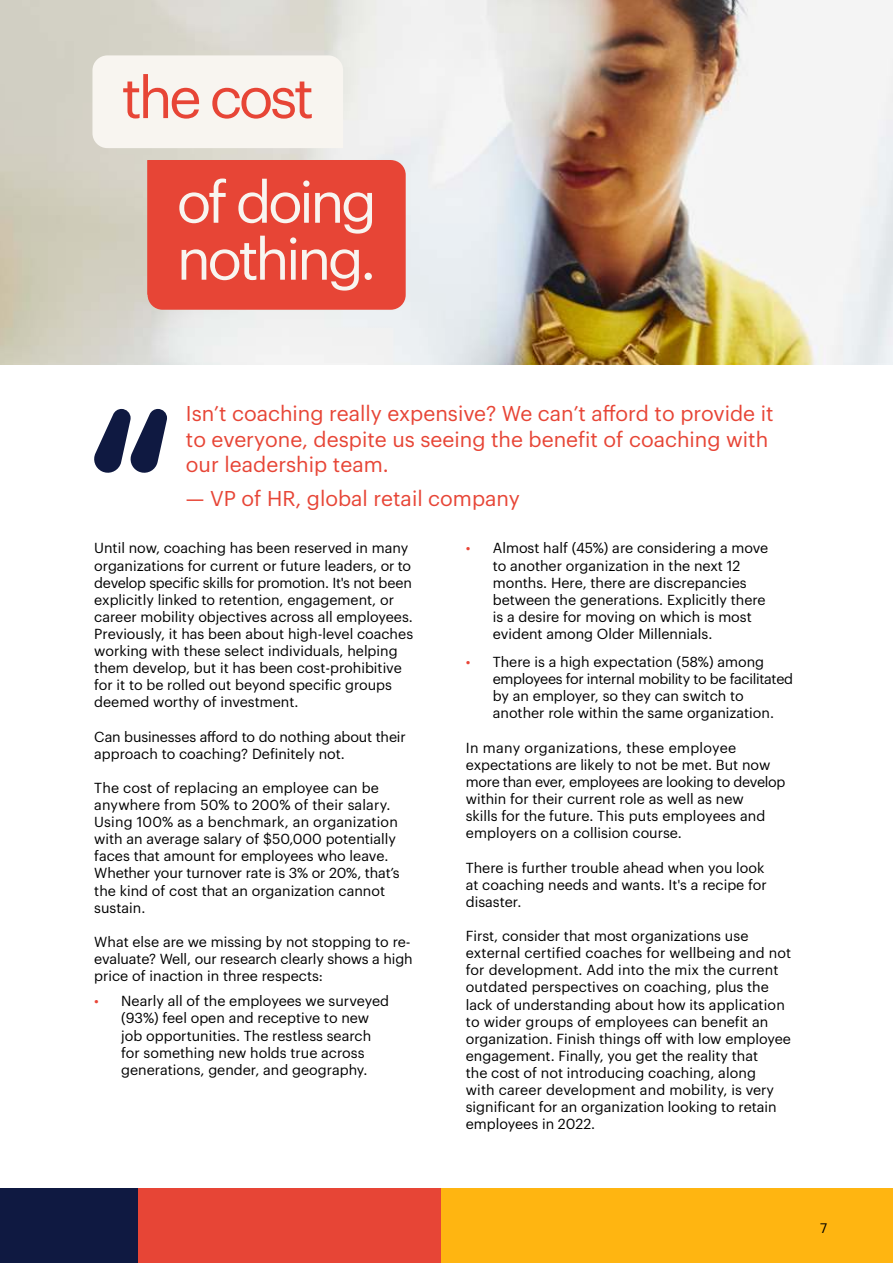
<style>
.page{position:relative;width:893px;height:1263px;background:#fff}
.page>*{position:absolute;margin:0;border:0;box-sizing:border-box;transform-origin:0 0}
.t1{font:21px/25.2px "Graphik";color:#e74536}
.t2{font:14.25px/17.1px "Graphik";color:#000}
.t3{font:13.5px "Graphik";color:#000}
.s1{color:#e94537}
</style>
<div class="page">
<img style="left:0;top:0;width:893px;height:365px">
<svg style="left:94px;top:409px;width:73px;height:64px"></svg>
<div style="left:0;top:1189px;width:893px;height:74px;background:#ffb511"></div>
<div style="left:0;top:1189px;width:138px;height:74px;background:#0f1941"></div>
<div style="left:138px;top:1189px;width:303px;height:74px;background:#e74536"></div>
<svg style="left:92px;top:55px;width:251px;height:93px"></svg>
<svg style="left:148px;top:160px;width:258px;height:150px;background:#e95b4e"></svg>
<div style="left:365px;top:273px;width:7px;height:7px;background:#f8f5f0;border-radius:50%"></div>
<h1 class="t1" style="left:186px;top:402px;width:589px">Isn’t coaching really expensive? We can’t afford to provide it to everyone, despite us seeing the benefit of coaching with our leadership team.</h1>
<h1 class="t1" style="left:186px;top:487px;width:335px">— VP of HR, global retail company</h1>
<p class="t2" style="left:94px;top:540px;width:320px">Until now, coaching has been reserved in many organizations for current or future leaders, or to develop specific skills for promotion. It's not been explicitly linked to retention, engagement, or career mobility objectives across all employees.<br>Previously, it has been about high-level coaches working with these select individuals, helping them develop, but it has been cost-prohibitive for it to be rolled out beyond specific groups deemed worthy of investment.</p>
<p class="t2" style="left:94px;top:729px;width:313px">Can businesses afford to do nothing about their approach to coaching? Definitely not.</p>
<p class="t2" style="left:94px;top:780px;width:307px">The cost of replacing an employee can be anywhere from 50% to 200% of their salary.<br>Using 100% as a benchmark, an organization with an average salary of $50,000 potentially faces that amount for employees who leave.<br>Whether your turnover rate is 3% or 20%, that’s the kind of cost that an organization cannot sustain.</p>
<p class="t2" style="left:94px;top:934px;width:320px">What else are we missing by not stopping to re&shy;evaluate? Well, our research clearly shows a high price of inaction in three respects:</p>
<p class="t2" style="left:121px;top:993px;width:269px;text-indent:-27px"><span class="s1">•</span> Nearly all of the employees we surveyed (93%) feel open and receptive to new job opportunities. The restless search for something new holds true across generations, gender, and geography.</p>
<p class="t2" style="left:493px;top:540px;width:277px;text-indent:-27px"><span class="s1">•</span> Almost half (45%) are considering a move to another organization in the next 12 months. Here, there are discrepancies between the generations. Explicitly there is a desire for moving on which is most evident among Older Millennials.</p>
<p class="t2" style="left:493px;top:654px;width:302px;text-indent:-27px"><span class="s1">•</span> There is a high expectation (58%) among employees for internal mobility to be facilitated by an employer, so they can switch to another role within the same organization.</p>
<p class="t2" style="left:466px;top:740px;width:321px">In many organizations, these employee expectations are likely to not be met. But now more than ever, employees are looking to develop within for their current role as well as new<br>skills for the future. This puts employees and employers on a collision course.</p>
<p class="t2" style="left:466px;top:860px;width:302px">There is further trouble ahead when you look at coaching needs and wants. It's a recipe for disaster.</p>
<p class="t2" style="left:466px;top:928px;width:327px">First, consider that most organizations use external certified coaches for wellbeing and not for development. Add into the mix the current outdated perspectives on coaching, plus the lack of understanding about how its application to wider groups of employees can benefit an organization. Finish things off with low employee engagement. Finally, you get the reality that<br>the cost of not introducing coaching, along<br>with career development and mobility, is very significant for an organization looking to retain employees in 2022.</p>
<p class="t3" style="left:820px;top:1222px;width:9px">7</p>
</div>
